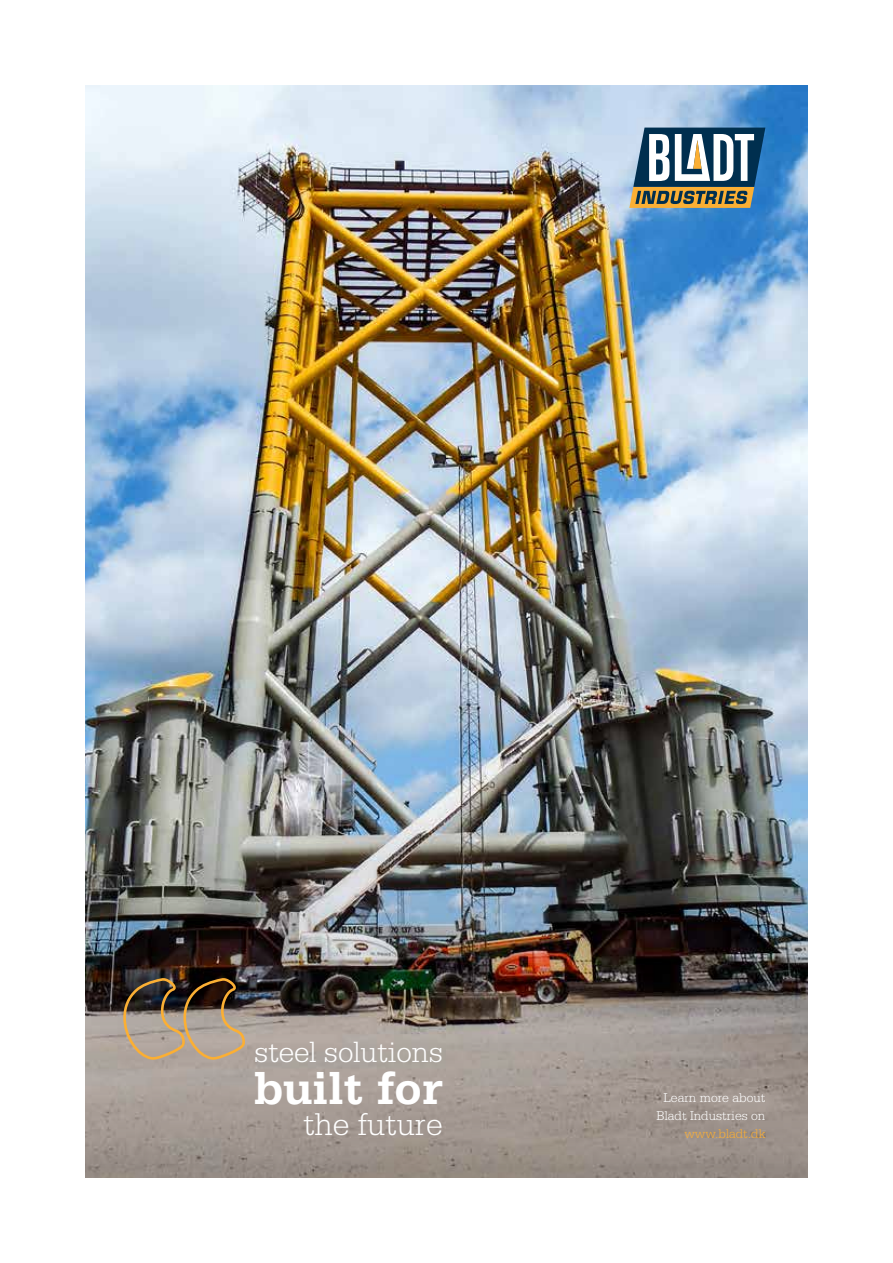
<style>
.page{position:relative;width:893px;height:1263px;background:#fff}
.page>*{position:absolute;margin:0;border:0;box-sizing:border-box;transform-origin:0 0}
.t1{font:700 48px "Serifa Std";color:#fff}
.t2{font:300 33.3px "Serifa Std";color:#fff}
.t3{font:300 30.9px "Serifa Std";color:#fff}
.t4{font:300 13.5px/18px "Serifa Std";color:#fff;text-align:center}
.t5{font:300 13.5px "Serifa Std";color:#fbaf34}
</style>
<div class="page">
<img style="left:85px;top:85px;width:723px;height:1093px">
<svg style="left:629px;top:128px;width:136px;height:80px"></svg>
<svg style="left:122px;top:976px;width:124px;height:86px;background:#847463"></svg>
<h3 class="t3" style="left:255px;top:1034px;width:190px">steel solutions</h3>
<h1 class="t1" style="left:254px;top:1060px;width:191px">built for</h1>
<h2 class="t2" style="left:303px;top:1106px;width:141px">the future</h2>
<p class="t4" style="left:657px;top:1089px;width:110px">Learn more about<br>Bladt Industries on</p>
<p class="t5" style="left:684px;top:1126px;width:83px">www.bladt.dk</p>
</div>
